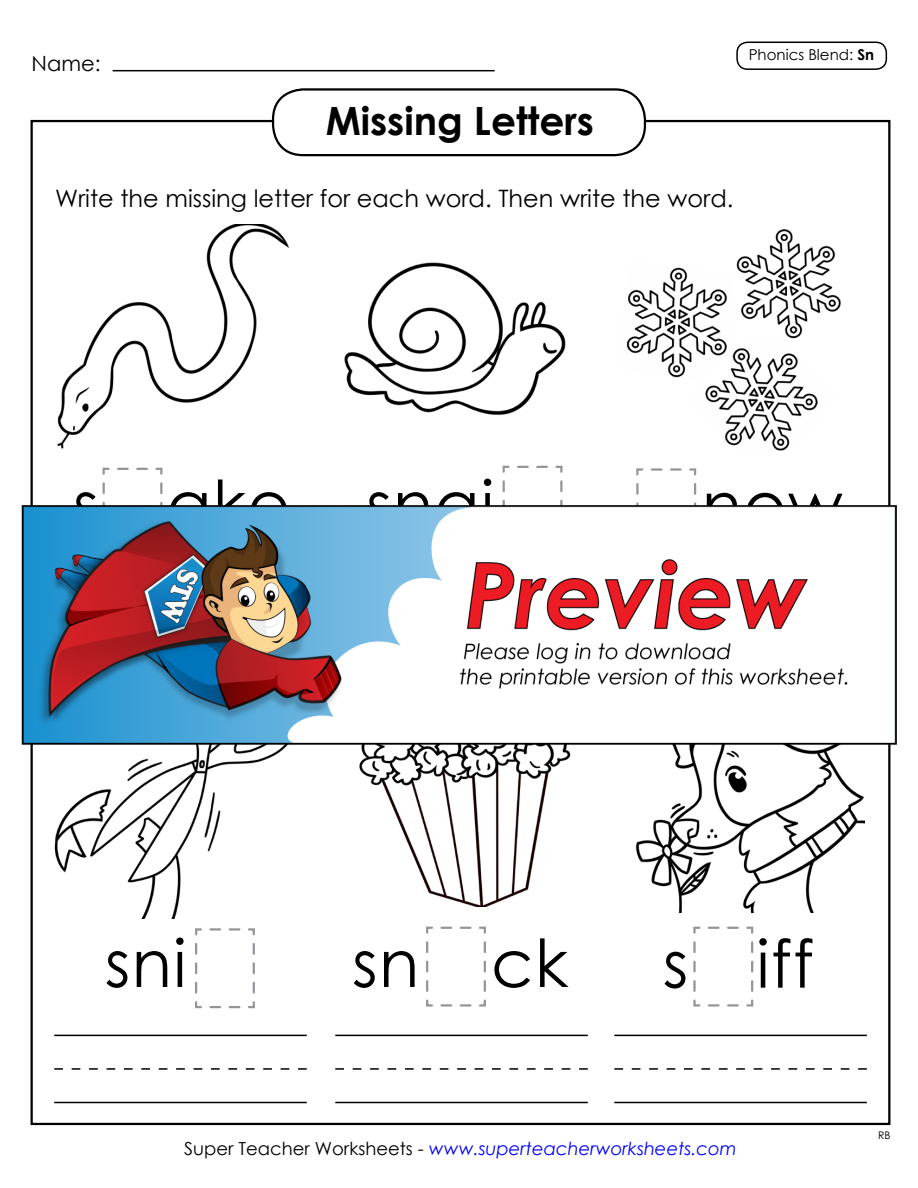
<style>
.page{position:relative;width:918px;height:1188px;background:#fff}
.page>*{position:absolute;margin:0;border:0;box-sizing:border-box;transform-origin:0 0}
.t1{font:66px "Century Gothic 2";letter-spacing:.02em;color:#000}
.t2{font:700 39px "Century Gothic 2";color:#000}
.t3{font:24px "Century Gothic 2";color:#000}
.t4{font:21px "Century Gothic 2";color:#000}
.t5{font:italic 18px "Century Gothic 2";color:#00f}
.t6{font:15px "Century Gothic 2";color:#000}
.t7{font:10.5px "Century STW3";color:#000}
.s1{font-weight:700}
.s2{font-style:normal;color:#000}
</style>
<div class="page">
<hr style="left:113px;top:70px;width:382px;height:1px;background:#000">
<div style="left:272px;top:88px;width:374px;height:68px;border:2px solid #000;border-radius:30px"></div>
<svg style="left:102px;top:467px;width:61px;height:19px"></svg>
<svg style="left:636px;top:468px;width:61px;height:18px"></svg>
<svg style="left:426px;top:926px;width:60px;height:81px"></svg>
<svg style="left:693px;top:926px;width:61px;height:81px"></svg>
<svg style="left:502px;top:465px;width:61px;height:21px"></svg>
<svg style="left:195px;top:928px;width:60px;height:81px"></svg>
<img style="left:57px;top:225px;width:232px;height:224px">
<hr style="left:54px;top:1035px;width:253px;height:1px;background:#000">
<hr style="left:335px;top:1035px;width:253px;height:1px;background:#000">
<hr style="left:614px;top:1035px;width:253px;height:1px;background:#000">
<hr style="left:54px;top:1102px;width:253px;height:1px;background:#000">
<hr style="left:335px;top:1102px;width:253px;height:1px;background:#000">
<hr style="left:614px;top:1102px;width:253px;height:1px;background:#000">
<svg style="left:54px;top:1068px;width:253px;height:2px"></svg>
<svg style="left:335px;top:1068px;width:253px;height:2px"></svg>
<svg style="left:614px;top:1068px;width:253px;height:2px"></svg>
<img style="left:626px;top:229px;width:215px;height:222px">
<img style="left:344px;top:262px;width:222px;height:153px">
<img style="left:359px;top:760px;width:207px;height:147px">
<img style="left:54px;top:760px;width:210px;height:159px">
<img style="left:635px;top:760px;width:230px;height:153px">
<div style="left:736px;top:42px;width:151px;height:28px;border:2px solid #000;border-radius:10px"></div>
<img style="left:21px;top:486px;width:876px;height:274px">
<p class="t4" style="left:32px;top:49px;width:71px">Name:</p>
<h2 class="t2" style="left:326px;top:92px;width:270px">Missing Letters</h2>
<p class="t6" style="left:749px;top:44px;width:127px">Phonics Blend: <span class="s1">Sn</span></p>
<h3 class="t3" style="left:55px;top:181px;width:680px">Write the missing letter for each word. Then write the word.</h3>
<h1 class="t1" style="left:73px;top:458px;width:219px">s ake</h1>
<h1 class="t1" style="left:366px;top:458px;width:130px">snai</h1>
<h1 class="t1" style="left:702px;top:459px;width:142px">now</h1>
<h1 class="t1" style="left:105px;top:917px;width:83px">sni</h1>
<h1 class="t1" style="left:352px;top:917px;width:218px">sn ck</h1>
<h1 class="t1" style="left:663px;top:918px;width:152px">s iff</h1>
<p class="t5" style="left:184px;top:1136px;width:554px"><span class="s2">Super Teacher Worksheets -</span> www.superteacherworksheets.com</p>
<p class="t7" style="left:878px;top:1128px;width:14px">RB</p>
</div>
